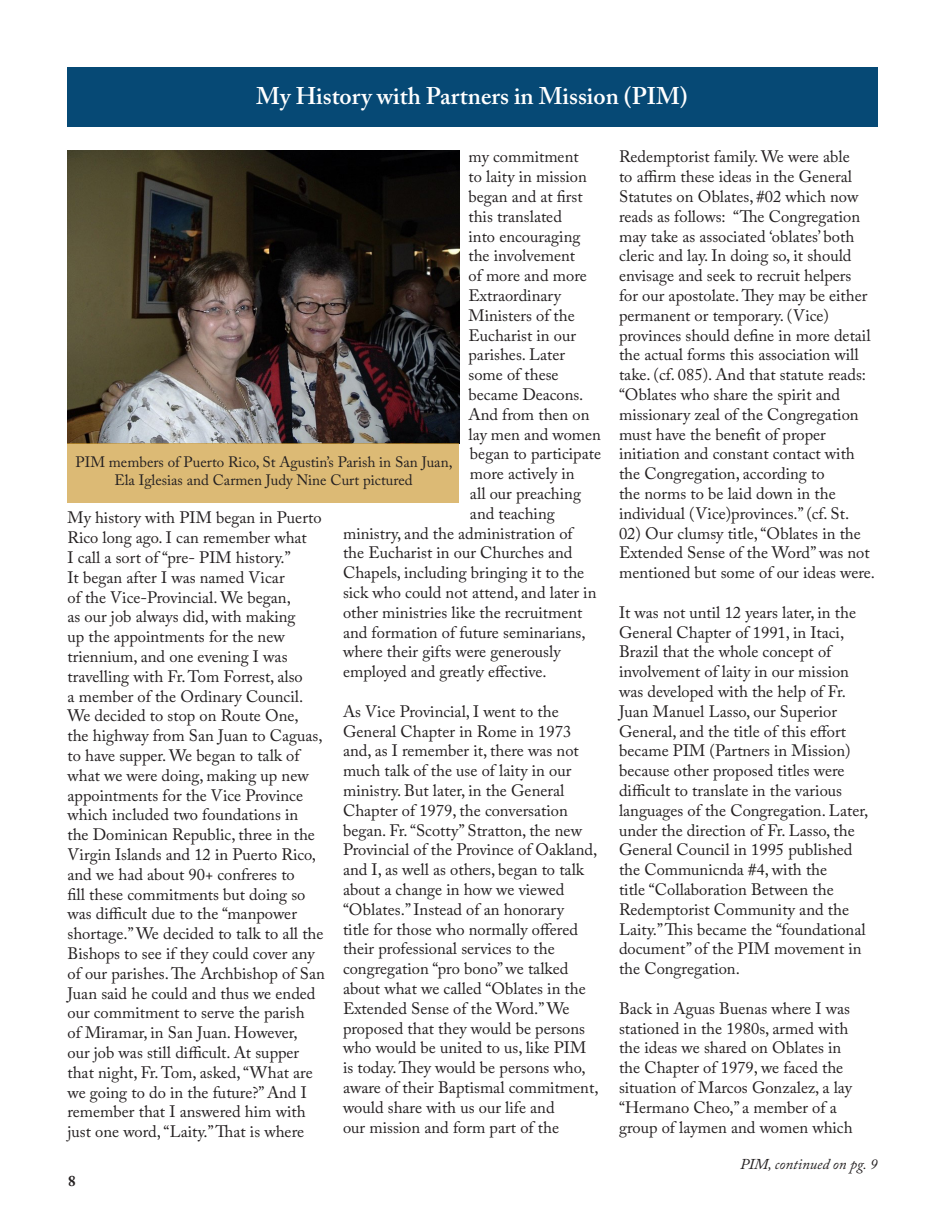
<style>
.page{position:relative;width:945px;height:1215px;background:#fff}
.page>*{position:absolute;margin:0;border:0;box-sizing:border-box;transform-origin:0 0}
.t1{font:600 24px "Adobe Caslon Pro";color:#fff}
.Paragraph_Style_2{font:16.5px/19.8px "Adobe Caslon Pro";color:#231f20}
.t2{font:15px/18px "Adobe Caslon Pro";color:#231f20;text-align:center}
.Paragraph_Style_1{font:italic 15px "Adobe Caslon Pro";color:#231f20}
.t3{font:700 15px "Adobe Caslon Pro";color:#231f20}
</style>
<div class="page">
<div style="left:67px;top:68px;width:811px;height:59px;background:#064975"></div>
<img style="left:68px;top:150px;width:392px;height:293px">
<div style="left:68px;top:443px;width:391px;height:59px;background:#dcba75"></div>
<p class="t1" style="left:256px;top:81px;width:433px">My History with Partners in Mission (PIM)</p>
<p class="Paragraph_Style_2" style="left:468px;top:147px;width:112px">my commitment</p>
<p class="Paragraph_Style_2" style="left:468px;top:167px;width:120px">to laity in mission</p>
<p class="Paragraph_Style_2" style="left:468px;top:186px;width:116px">began and at first</p>
<p class="Paragraph_Style_2" style="left:468px;top:206px;width:95px">this translated</p>
<p class="Paragraph_Style_2" style="left:468px;top:226px;width:113px">into encouraging</p>
<p class="Paragraph_Style_2" style="left:468px;top:246px;width:108px">the involvement</p>
<p class="Paragraph_Style_2" style="left:468px;top:266px;width:120px">of more and more</p>
<p class="Paragraph_Style_2" style="left:468px;top:285px;width:94px">Extraordinary</p>
<p class="Paragraph_Style_2" style="left:468px;top:305px;width:108px">Ministers of the</p>
<p class="Paragraph_Style_2" style="left:468px;top:325px;width:109px">Eucharist in our</p>
<p class="Paragraph_Style_2" style="left:468px;top:345px;width:98px">parishes. Later</p>
<p class="Paragraph_Style_2" style="left:468px;top:365px;width:92px">some of these</p>
<p class="Paragraph_Style_2" style="left:468px;top:384px;width:117px">became Deacons.</p>
<p class="Paragraph_Style_2" style="left:468px;top:404px;width:123px">And from then on</p>
<p class="Paragraph_Style_2" style="left:468px;top:424px;width:134px">lay men and women</p>
<p class="Paragraph_Style_2" style="left:470px;top:444px;width:133px">began to participate</p>
<p class="Paragraph_Style_2" style="left:470px;top:464px;width:106px">more actively in</p>
<p class="Paragraph_Style_2" style="left:470px;top:483px;width:113px">all our preaching</p>
<p class="Paragraph_Style_2" style="left:470px;top:503px;width:86px">and teaching</p>
<p class="Paragraph_Style_2" style="left:343px;top:523px;width:231px">ministry, and the administration of</p>
<p class="Paragraph_Style_2" style="left:343px;top:543px;width:231px">the Eucharist in our Churches and</p>
<p class="Paragraph_Style_2" style="left:343px;top:563px;width:243px">Chapels, including bringing it to the</p>
<p class="Paragraph_Style_2" style="left:343px;top:582px;width:255px">sick who could not attend, and later in</p>
<p class="Paragraph_Style_2" style="left:343px;top:602px;width:241px">other ministries like the recruitment</p>
<p class="Paragraph_Style_2" style="left:343px;top:622px;width:244px">and formation of future seminarians,</p>
<p class="Paragraph_Style_2" style="left:343px;top:642px;width:219px">where their gifts were generously</p>
<p class="Paragraph_Style_2" style="left:343px;top:662px;width:205px">employed and greatly effective.</p>
<p class="Paragraph_Style_2" style="left:343px;top:701px;width:257px">As Vice Provincial, I went to the General Chapter in Rome in 1973 and, as I remember it, there was not much talk of the use of laity in our ministry. But later, in the General Chapter of 1979, the conversation began. Fr. “Scotty” Stratton, the new Provincial of the Province of Oakland, and I, as well as others, began to talk about a change in how we viewed “Oblates.” Instead of an honorary<br>title for those who normally offered their professional services to the congregation “pro bono” we talked about what we called “Oblates in the Extended Sense of the Word.” We proposed that they would be persons who would be united to us, like PIM is today. They would be persons who, aware of their Baptismal commitment, would share with us our life and<br>our mission and form part of the</p>
<p class="t2" style="left:76px;top:453px;width:378px">PIM members of Puerto Rico, St Agustin’s Parish in San Juan,<br>Ela Iglesias and Carmen Judy Nine Curt pictured</p>
<p class="Paragraph_Style_2" style="left:68px;top:508px;width:259px">My history with PIM began in Puerto Rico long ago. I can remember what<br>I call a sort of “pre- PIM history.”<br>It began after I was named Vicar<br>of the Vice-Provincial. We began,<br>as our job always did, with making<br>up the appointments for the new triennium, and one evening I was travelling with Fr. Tom Forrest, also<br>a member of the Ordinary Council.<br>We decided to stop on Route One,<br>the highway from San Juan to Caguas, to have supper. We began to talk of what we were doing, making up new appointments for the Vice Province which included two foundations in<br>the Dominican Republic, three in the Virgin Islands and 12 in Puerto Rico, and we had about 90+ confreres to<br>fill these commitments but doing so was difficult due to the “manpower shortage.” We decided to talk to all the Bishops to see if they could cover any of our parishes. The Archbishop of San Juan said he could and thus we ended our commitment to serve the parish<br>of Miramar, in San Juan. However,<br>our job was still difficult. At supper that night, Fr. Tom, asked, “What are we going to do in the future?” And I remember that I answered him with just one word, “Laity.” That is where</p>
<p class="t3" style="left:68px;top:1172px;width:9px">8</p>
<p class="Paragraph_Style_2" style="left:619px;top:147px;width:253px">Redemptorist family. We were able<br>to affirm these ideas in the General Statutes on Oblates, #02 which now reads as follows: “The Congregation may take as associated ‘oblates’ both cleric and lay. In doing so, it should envisage and seek to recruit helpers for our apostolate. They may be either permanent or temporary. (Vice) provinces should define in more detail the actual forms this association will take. (cf. 085). And that statute reads: “Oblates who share the spirit and missionary zeal of the Congregation must have the benefit of proper initiation and constant contact with the Congregation, according to<br>the norms to be laid down in the individual (Vice)provinces.” (cf. St.</p>
<p class="Paragraph_Style_2" style="left:619px;top:523px;width:257px">02) Our clumsy title, “Oblates in the<br>Extended Sense of the Word” was not mentioned but some of our ideas were.</p>
<p class="Paragraph_Style_2" style="left:619px;top:602px;width:251px">It was not until 12 years later, in the General Chapter of 1991, in Itaci, Brazil that the whole concept of involvement of laity in our mission was developed with the help of Fr.<br>Juan Manuel Lasso, our Superior General, and the title of this effort became PIM (Partners in Mission) because other proposed titles were difficult to translate in the various languages of the Congregation. Later, under the direction of Fr. Lasso, the General Council in 1995 published the Communicnda #4, with the<br>title “Collaboration Between the Redemptorist Community and the Laity.” This became the “foundational document” of the PIM movement in the Congregation.</p>
<p class="Paragraph_Style_2" style="left:619px;top:998px;width:235px">Back in Aguas Buenas where I was stationed in the 1980s, armed with the ideas we shared on Oblates in the Chapter of 1979, we faced the situation of Marcos Gonzalez, a lay “Hermano Cheo,” a member of a group of laymen and women which</p>
<p class="Paragraph_Style_1" style="left:740px;top:1155px;width:139px">PIM, continued on pg. 9</p>
</div>
